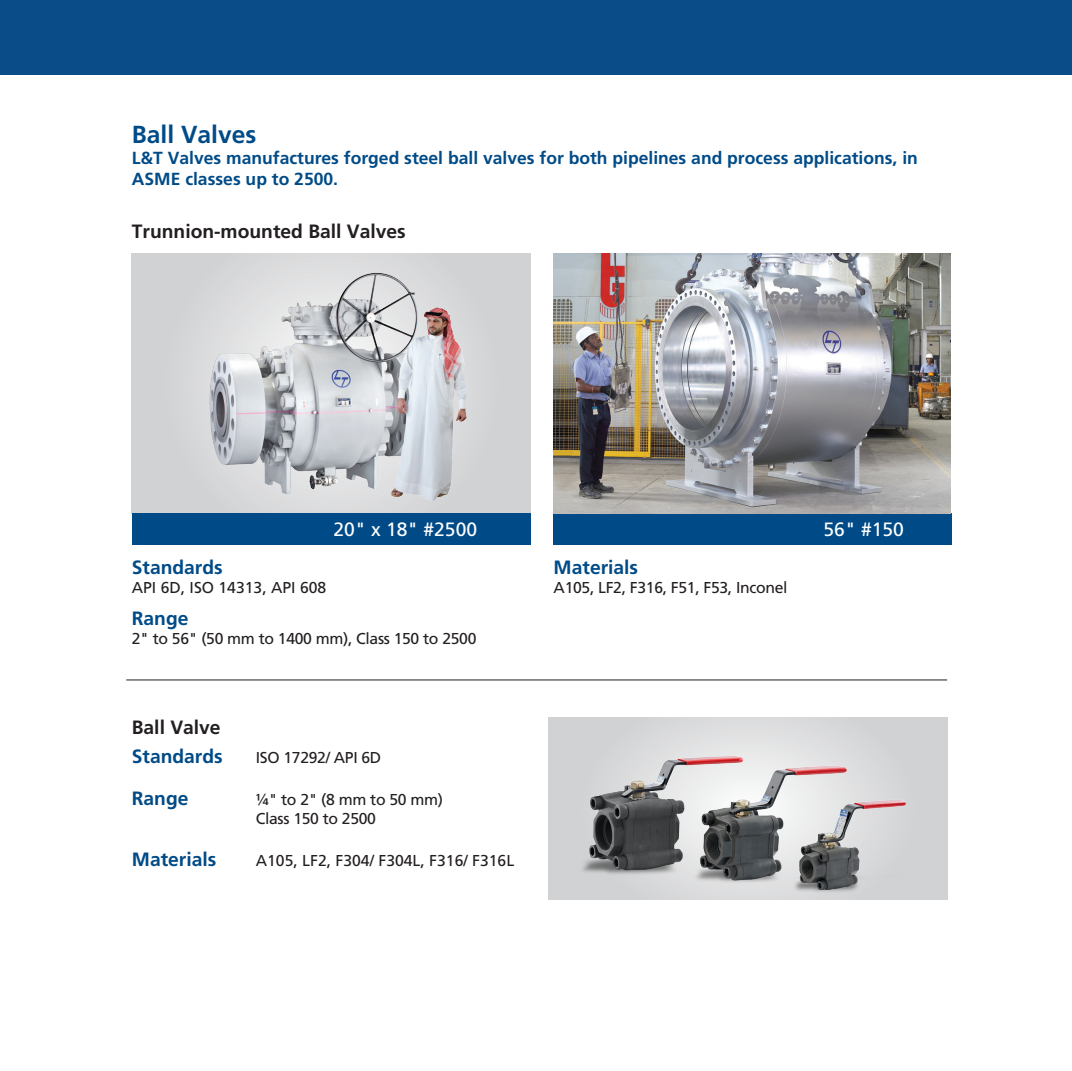
<style>
.page{position:relative;width:1072px;height:1071px;background:#fff}
.page>*{position:absolute;margin:0;border:0;box-sizing:border-box;transform-origin:0 0}
.t1{font:700 24.68px "Frutiger LT Pro";color:#004b87}
.t2{font:700 19.25px "Frutiger LT Pro";color:#004b87}
.t3{font:700 19.25px "Frutiger LT Pro";color:#231f20}
.t4{font:19.25px "Frutiger LT Pro";color:#fff}
.t5{font:700 17.5px/21px "Frutiger LT Pro";color:#004b87}
.t6{font:15.75px/18.9px "Frutiger LT Pro";letter-spacing:-.02em;color:#231f20}
.t7{font:15.75px "Frutiger LT Pro";color:#231f20}
</style>
<div class="page">
<div style="left:132px;top:253px;width:398px;height:260px;background:#d1d2d3"></div>
<div style="left:132px;top:513px;width:398px;height:32px;background:#004b87"></div>
<div style="left:553px;top:513px;width:399px;height:32px;background:#004b87"></div>
<img style="left:204px;top:262px;width:264px;height:242px">
<img style="left:553px;top:253px;width:397px;height:260px">
<div style="left:0;top:0;width:1071px;height:74px;background:#094c88"></div>
<div style="left:548px;top:717px;width:399px;height:183px;background:#d1d2d3"></div>
<img style="left:583px;top:720px;width:323px;height:178px">
<hr style="left:126px;top:680px;width:821px;height:1px;background:#211e1e">
<h1 class="t1" style="left:132px;top:120px;width:126px">Ball Valves</h1>
<p class="t5" style="left:132px;top:148px;width:787px">L&amp;T Valves manufactures forged steel ball valves for both pipelines and process applications, in<br>ASME classes up to 2500.</p>
<p class="t3" style="left:132px;top:220px;width:275px">Trunnion-mounted Ball Valves</p>
<p class="t4" style="left:333px;top:518px;width:145px">20" x 18" #2500</p>
<p class="t4" style="left:823px;top:518px;width:82px">56" #150</p>
<p class="t2" style="left:132px;top:556px;width:92px">Standards</p>
<p class="t7" style="left:132px;top:578px;width:196px">API 6D, ISO 14313, API 608</p>
<p class="t2" style="left:132px;top:607px;width:58px">Range</p>
<p class="t6" style="left:132px;top:629px;width:346px">2" to 56" (50 mm to 1400 mm), Class 150 to 2500</p>
<p class="t3" style="left:132px;top:716px;width:90px">Ball Valve</p>
<p class="t2" style="left:132px;top:745px;width:92px">Standards</p>
<p class="t6" style="left:256px;top:748px;width:127px">ISO 17292/ API 6D</p>
<p class="t2" style="left:132px;top:787px;width:58px">Range</p>
<p class="t6" style="left:256px;top:790px;width:189px">¼" to 2" (8 mm to 50 mm)<br>Class 150 to 2500</p>
<p class="t2" style="left:132px;top:848px;width:86px">Materials</p>
<p class="t7" style="left:256px;top:851px;width:260px">A105, LF2, F304/ F304L, F316/ F316L</p>
<p class="t2" style="left:553px;top:556px;width:86px">Materials</p>
<p class="t6" style="left:553px;top:578px;width:235px">A105, LF2, F316, F51, F53, Inconel</p>
</div>
